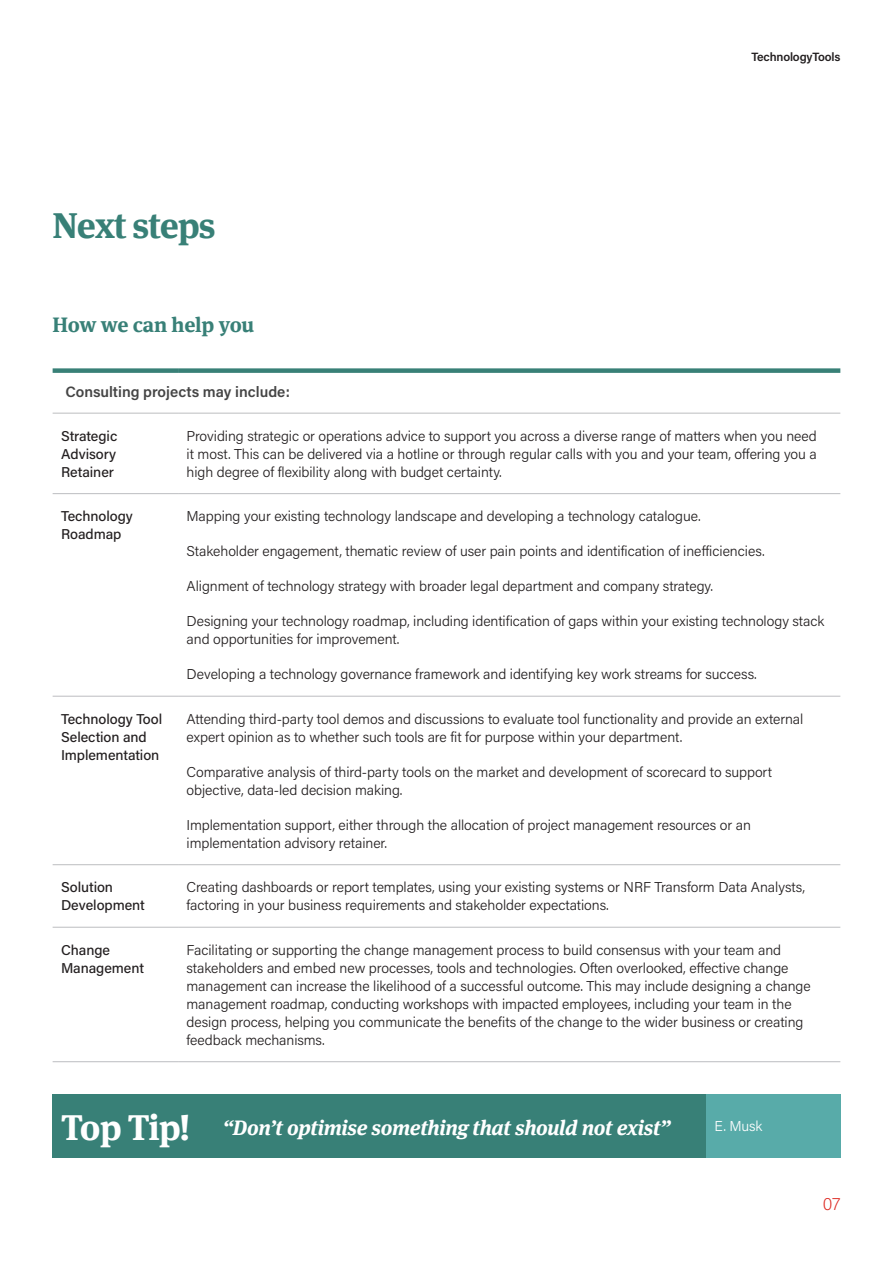
<style>
.page{position:relative;width:893px;height:1263px;background:#fff}
.page>*{position:absolute;margin:0;border:0;box-sizing:border-box;transform-origin:0 0}
.Section_titles{font:700 36px "Meta Serif Offc Pro";letter-spacing:-.03em;color:#388077}
.Section_titles-2{font:italic 700 21px "Meta Serif Offc Pro";letter-spacing:-.015em;color:#fff}
.t1{font:700 21px "Meta Serif Offc Pro";letter-spacing:-.01em;color:#388077}
.t2{font:200 18px "Acumin Pro";color:#dd2720}
.t3{font:600 15px "Acumin Pro";color:#454545}
.P_body{font:300 14.25px/18px "Acumin Pro";letter-spacing:-.005em;color:#231f20}
.P_body-2{font:500 14.25px/18px "Acumin Pro";letter-spacing:-.005em;color:#231f20}
.P_body-3{font:300 14.25px "Acumin Pro";color:#fff}
.t4{font:600 12px "Acumin Pro";letter-spacing:-.015em;color:#231f20}
.s1{font-style:normal;font-size:36px}
</style>
<div class="page">
<hr style="left:53px;top:493px;width:125px;height:1px;background:#bcbdc0">
<hr style="left:178px;top:493px;width:662px;height:1px;background:#bcbdc0">
<hr style="left:53px;top:696px;width:125px;height:1px;background:#bcbdc0">
<hr style="left:178px;top:696px;width:662px;height:1px;background:#bcbdc0">
<hr style="left:53px;top:864px;width:125px;height:1px;background:#bcbdc0">
<hr style="left:178px;top:864px;width:662px;height:1px;background:#bcbdc0">
<hr style="left:53px;top:927px;width:125px;height:1px;background:#bcbdc0">
<hr style="left:178px;top:927px;width:662px;height:1px;background:#bcbdc0">
<hr style="left:53px;top:1061px;width:125px;height:1px;background:#bcbdc0">
<hr style="left:178px;top:1061px;width:662px;height:1px;background:#bcbdc0">
<div style="left:53px;top:368px;width:125px;height:5px;background:#388077"></div>
<div style="left:178px;top:368px;width:662px;height:5px;background:#388077"></div>
<hr style="left:53px;top:413px;width:125px;height:1px;background:#bcbdc0">
<hr style="left:178px;top:413px;width:662px;height:1px;background:#bcbdc0">
<div style="left:53px;top:1094px;width:653px;height:64px;background:#388077"></div>
<div style="left:706px;top:1094px;width:134px;height:64px;background:#58aba9"></div>
<p class="Section_titles" style="left:53px;top:197px;width:164px">Next steps</p>
<h1 class="t1" style="left:53px;top:308px;width:203px">How we can help you</h1>
<p class="t4" style="left:751px;top:49px;width:90px">TechnologyTools</p>
<h3 class="t3" style="left:65px;top:382px;width:226px">Consulting projects may include:</h3>
<p class="P_body-2" style="left:61px;top:426px;width:58px;text-align:justify">Strategic Advisory Retainer</p>
<p class="P_body" style="left:187px;top:426px;width:632px;text-align:justify">Providing strategic or operations advice to support you across a diverse range of matters when you need it most. This can be delivered via a hotline or through regular calls with you and your team, offering you a high degree of flexibility along with budget certainty.</p>
<p class="P_body-2" style="left:61px;top:506px;width:73px">Technology<br>Roadmap</p>
<p class="P_body" style="left:187px;top:507px;width:516px">Mapping your existing technology landscape and developing a technology catalogue.</p>
<p class="P_body" style="left:187px;top:542px;width:580px">Stakeholder engagement, thematic review of user pain points and identification of inefficiencies.</p>
<p class="P_body" style="left:187px;top:577px;width:528px">Alignment of technology strategy with broader legal department and company strategy.</p>
<p class="P_body" style="left:187px;top:612px;width:639px">Designing your technology roadmap, including identification of gaps within your existing technology stack and opportunities for improvement.</p>
<p class="P_body" style="left:187px;top:665px;width:572px">Developing a technology governance framework and identifying key work streams for success.</p>
<p class="P_body-2" style="left:61px;top:709px;width:103px">Technology Tool<br>Selection and<br>Implementation</p>
<p class="P_body" style="left:187px;top:709px;width:618px">Attending third-party tool demos and discussions to evaluate tool functionality and provide an external expert opinion as to whether such tools are fit for purpose within your department.</p>
<p class="P_body" style="left:187px;top:762px;width:587px">Comparative analysis of third-party tools on the market and development of scorecard to support objective, data-led decision making.</p>
<p class="P_body" style="left:187px;top:815px;width:566px">Implementation support, either through the allocation of project management resources or an implementation advisory retainer.</p>
<p class="P_body-2" style="left:61px;top:878px;width:85px">Solution<br>Development</p>
<p class="P_body" style="left:187px;top:878px;width:620px">Creating dashboards or report templates, using your existing systems or NRF Transform Data Analysts, factoring in your business requirements and stakeholder expectations.</p>
<p class="P_body-2" style="left:61px;top:940px;width:84px">Change<br>Management</p>
<p class="P_body" style="left:187px;top:940px;width:626px">Facilitating or supporting the change management process to build consensus with your team and stakeholders and embed new processes, tools and technologies. Often overlooked, effective change management can increase the likelihood of a successful outcome. This may include designing a change management roadmap, conducting workshops with impacted employees, including your team in the design process, helping you communicate the benefits of the change to the wider business or creating feedback mechanisms.</p>
<p class="Section_titles-2" style="left:61px;top:1111px;width:611px"><span class="s1">Top Tip!</span> “Don’t optimise something that should not exist”</p>
<p class="P_body-3" style="left:715px;top:1116px;width:49px">E. Musk</p>
<p class="t2" style="left:823px;top:1192px;width:19px">07</p>
</div>
